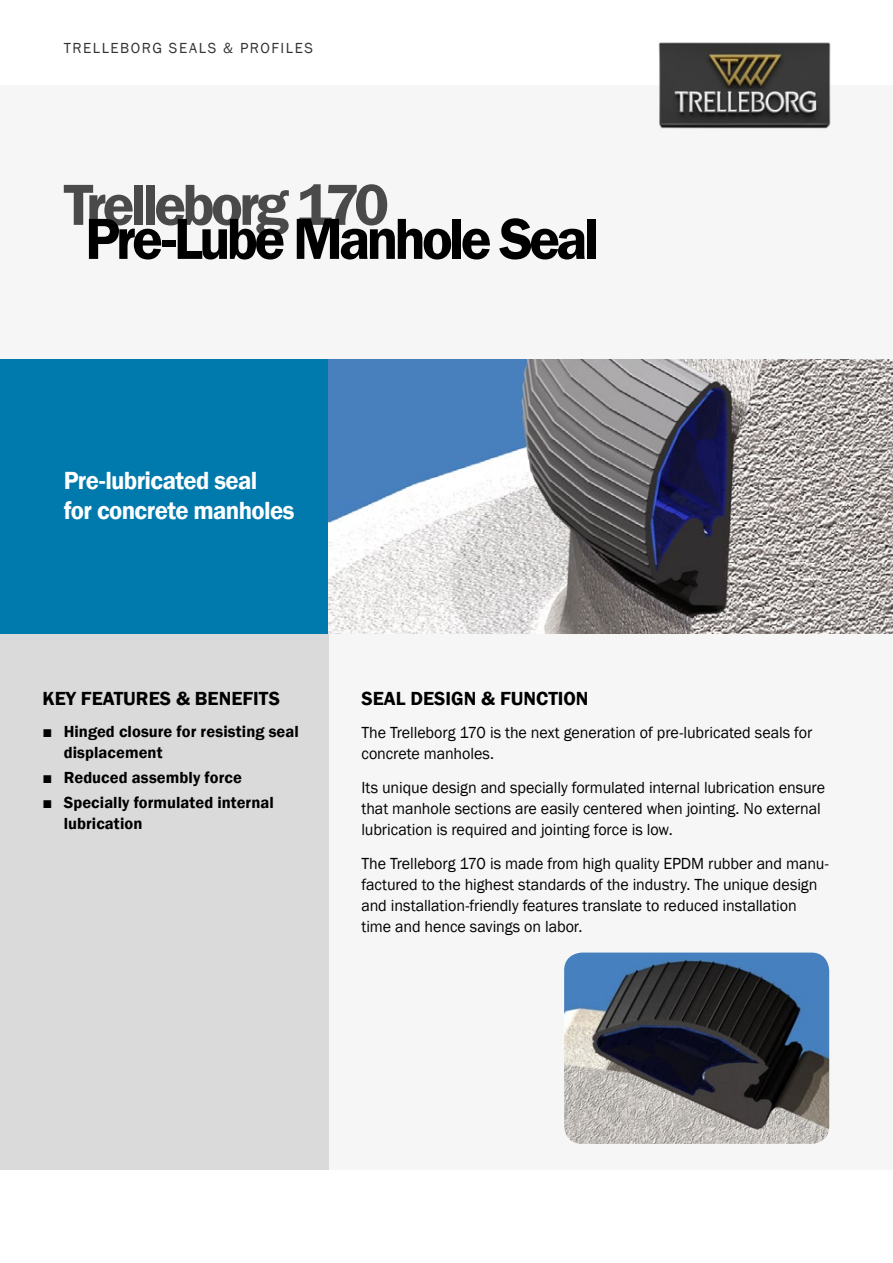
<style>
.page{position:relative;width:893px;height:1263px;background:#fff}
.page>*{position:absolute;margin:0;border:0;box-sizing:border-box;transform-origin:0 0}
.t1{font:600 60px "Franklin Gothic";letter-spacing:-.07em;color:#000}
.t2{font:600 25.5px/30px "Franklin Gothic";letter-spacing:-.025em;color:#fff}
.t3{font:600 19.5px "Franklin Gothic";color:#000}
.t4{font:16.5px/21px "Franklin Gothic";letter-spacing:-.005em;color:#000}
.t5{font:600 16.5px/21px "Franklin Gothic";letter-spacing:.005em;color:#000}
.t6{font:15px "Franklin Gothic";letter-spacing:.1em;color:#000}
</style>
<div class="page">
<div style="left:0;top:85px;width:893px;height:1084px;background:#f6f6f6"></div>
<img style="left:658px;top:42px;width:173px;height:87px">
<div style="left:0;top:359px;width:329px;height:275px;background:#007aac"></div>
<div style="left:0;top:634px;width:329px;height:535px;background:#dadada"></div>
<img style="left:329px;top:359px;width:564px;height:275px">
<img style="left:564px;top:952px;width:265px;height:192px">
<p class="t6" style="left:64px;top:39px;width:251px">TRELLEBORG SEALS &amp; PROFILES</p>
<h1 class="t1" style="left:64px;top:168px;width:327px">Trelleborg 170</h1>
<h1 class="t1" style="left:85px;top:202px;width:515px">Pre-Lube Manhole Seal</h1>
<h2 class="t2" style="left:64px;top:466px;width:232px">Pre-lubricated seal<br>for concrete manholes</h2>
<p class="t3" style="left:43px;top:686px;width:239px">KEY FEATURES &amp; BENEFITS</p>
<p class="t5" style="left:64px;top:721px;width:237px;text-indent:-21px">■ Hinged closure for resisting seal displacement</p>
<p class="t5" style="left:43px;top:767px;width:201px">■ Reduced assembly force</p>
<p class="t5" style="left:64px;top:793px;width:211px;text-indent:-21px">■ Specially formulated internal lubrication</p>
<p class="t3" style="left:361px;top:686px;width:229px">SEAL DESIGN &amp; FUNCTION</p>
<p class="t4" style="left:361px;top:723px;width:452px">The Trelleborg 170 is the next generation of pre-lubricated seals for concrete manholes.</p>
<p class="t4" style="left:361px;top:777px;width:465px">Its unique design and specially formulated internal lubrication ensure that manhole sections are easily centered when jointing. No external lubrication is required and jointing force is low.</p>
<p class="t4" style="left:361px;top:853px;width:469px">The Trelleborg 170 is made from high quality EPDM rubber and manu&shy;factured to the highest standards of the industry. The unique design and installation-friendly features translate to reduced installation time and hence savings on labor.</p>
</div>
